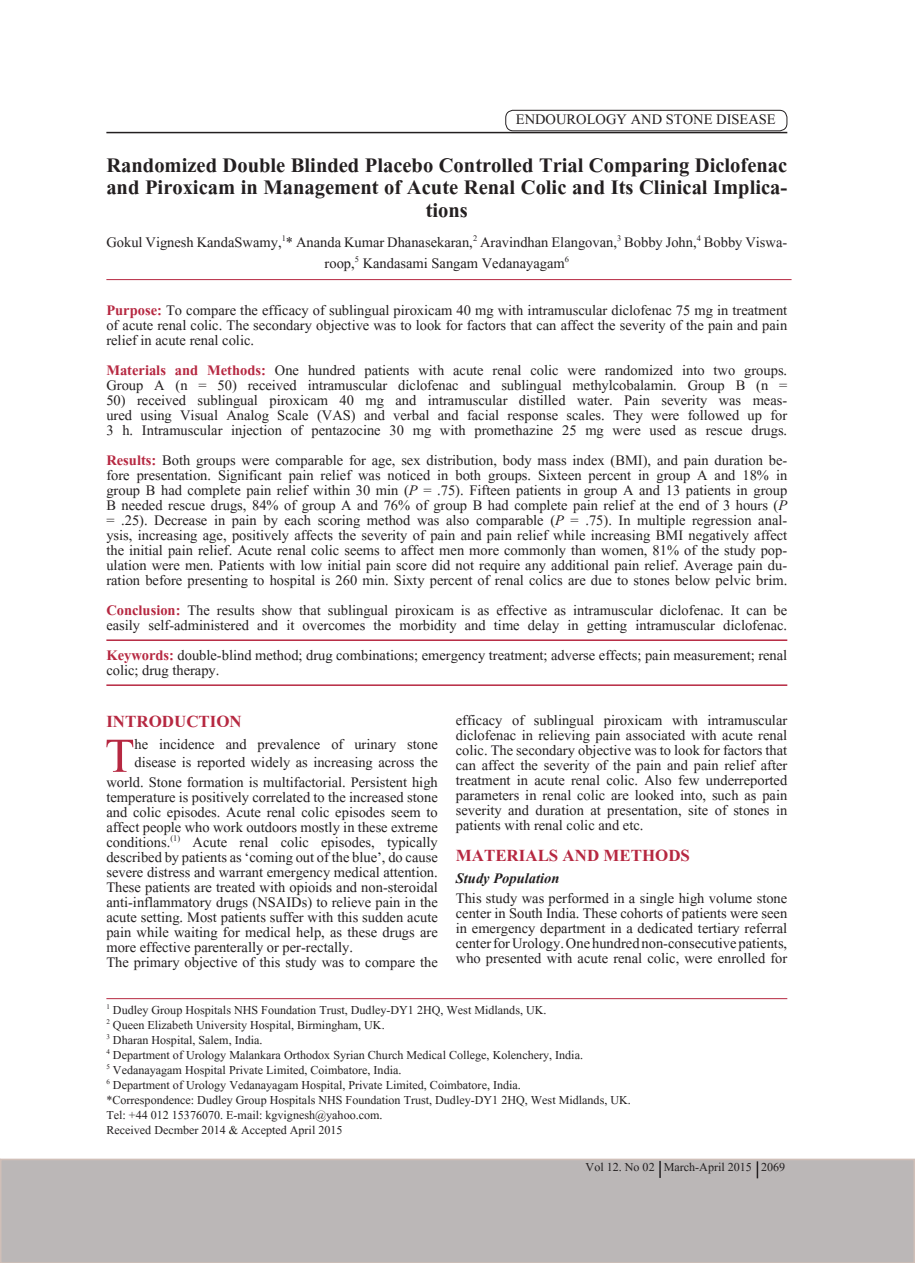
<style>
.page{position:relative;width:915px;height:1263px;background:#fff}
.page>*{position:absolute;margin:0;border:0;box-sizing:border-box;transform-origin:0 0}
.t1{font:60.15px "Aparajita";color:#b62841}
.t2{font:700 25.5px/22.5px "Aparajita";color:#231f20;text-align:center}
.t3{font:700 21px "Aparajita";color:#b62841}
.t4{font:18px/15px "Aparajita";color:#231f20;text-align:justify}
.t5{font:italic 700 18px "Aparajita";color:#231f20}
.t6{font:15px "Aparajita";color:#231f20}
.s1{font-weight:700;color:#b62841}
.s2{font-style:italic}
</style>
<div class="page">
<div style="left:1px;top:1159px;width:912px;height:104px;background:#bbb7b7"></div>
<div style="left:0;top:1159px;width:914px;height:104px;border:2px solid #d0bfb8"></div>
<hr style="left:106px;top:132px;width:681px;height:1px;background:#231f20">
<div style="left:505px;top:110px;width:282px;height:21px;border:1px solid #231f20;border-radius:8px"></div>
<hr style="left:106px;top:639px;width:681px;height:2px;background:#b62841">
<hr style="left:106px;top:684px;width:681px;height:2px;background:#b62841">
<hr style="left:106px;top:998px;width:681px;height:1px;background:#b62841">
<svg style="left:657px;top:1161px;width:3px;height:17px"></svg>
<svg style="left:754px;top:1161px;width:4px;height:17px"></svg>
<hr style="left:106px;top:279px;width:685px;height:1px;background:#b62841">
<p class="t4" style="left:515px;top:113px;width:261px">ENDOUROLOGY AND STONE DISEASE</p>
<p class="t2" style="left:106px;top:156px;width:682px">Randomized Double Blinded Placebo Controlled Trial Comparing Diclofenac and Piroxicam in Management of Acute Renal Colic and Its Clinical Implica&shy;tions</p>
<p class="t4" style="left:106px;top:233px;width:682px;line-height:21px;text-align:center">Gokul Vignesh KandaSwamy,<sup>1</sup>* Ananda Kumar Dhanasekaran,<sup>2</sup> Aravindhan Elangovan,<sup>3</sup> Bobby John,<sup>4</sup> Bobby Viswa&shy;roop,<sup>5</sup> Kandasami Sangam Vedanayagam<sup>6</sup></p>
<p class="t4" style="left:106px;top:305px;width:682px"><span class="s1">Purpose:</span> To compare the efficacy of sublingual piroxicam 40 mg with intramuscular diclofenac 75 mg in treatment of acute renal colic. The secondary objective was to look for factors that can affect the severity of the pain and pain relief in acute renal colic.</p>
<p class="t4" style="left:106px;top:365px;width:682px"><span class="s1">Materials and Methods:</span> One hundred patients with acute renal colic were randomized into two groups.<br>Group A (n = 50) received intramuscular diclofenac and sublingual methylcobalamin. Group B (n =</p>
<p class="t4" style="left:106px;top:395px;width:682px">50) received sublingual piroxicam 40 mg and intramuscular distilled water. Pain severity was meas&shy;ured using Visual Analog Scale (VAS) and verbal and facial response scales. They were followed up for 3 h. Intramuscular injection of pentazocine 30 mg with promethazine 25 mg were used as rescue drugs.</p>
<p class="t4" style="left:106px;top:455px;width:682px"><span class="s1">Results:</span> Both groups were comparable for age, sex distribution, body mass index (BMI), and pain duration be&shy;fore presentation. Significant pain relief was noticed in both groups. Sixteen percent in group A and 18% in group B had complete pain relief within 30 min (<span class="s2">P</span> = .75). Fifteen patients in group A and 13 patients in group B needed rescue drugs, 84% of group A and 76% of group B had complete pain relief at the end of 3 hours (<span class="s2">P </span>= .25). Decrease in pain by each scoring method was also comparable (<span class="s2">P</span> = .75). In multiple regression anal&shy;ysis, increasing age, positively affects the severity of pain and pain relief while increasing BMI negatively affect the initial pain relief. Acute renal colic seems to affect men more commonly than women, 81% of the study pop&shy;ulation were men. Patients with low initial pain score did not require any additional pain relief. Average pain du&shy;ration before presenting to hospital is 260 min. Sixty percent of renal colics are due to stones below pelvic brim.</p>
<p class="t4" style="left:106px;top:605px;width:682px"><span class="s1">Conclusion:</span> The results show that sublingual piroxicam is as effective as intramuscular diclofenac. It can be easily self-administered and it overcomes the morbidity and time delay in getting intramuscular diclofenac.</p>
<p class="t4" style="left:106px;top:650px;width:682px"><span class="s1">Keywords:</span> double-blind method; drug combinations; emergency treatment; adverse effects; pain measurement; renal colic; drug therapy.</p>
<p class="t3" style="left:106px;top:711px;width:137px">INTRODUCTION</p>
<p class="t1" style="left:105px;top:726px;width:31px">T</p>
<p class="t4" style="left:455px;top:715px;width:333px">efficacy of sublingual piroxicam with intramuscular diclofenac in relieving pain associated with acute renal colic. The secondary objective was to look for factors that can affect the severity of the pain and pain relief after treatment in acute renal colic. Also few underreported parameters in renal colic are looked into, such as pain severity and duration at presentation, site of stones in patients with renal colic and etc.</p>
<p class="t3" style="left:455px;top:845px;width:235px">MATERIALS AND METHODS</p>
<p class="t5" style="left:455px;top:870px;width:105px">Study Population</p>
<p class="t4" style="left:455px;top:892px;width:333px">This study was performed in a single high volume stone center in South India. These cohorts of patients were seen in emergency department in a dedicated tertiary referral center for Urology. One hundred non-consecutive patients, who presented with acute renal colic, were enrolled for</p>
<p class="t6" style="left:106px;top:1002px;width:441px"><sup>1</sup> Dudley Group Hospitals NHS Foundation Trust, Dudley-DY1 2HQ, West Midlands, UK.</p>
<p class="t6" style="left:106px;top:1017px;width:280px"><sup>2</sup> Queen Elizabeth University Hospital, Birmingham, UK.</p>
<p class="t6" style="left:106px;top:1032px;width:158px"><sup>3</sup> Dharan Hospital, Salem, India.</p>
<p class="t6" style="left:106px;top:1047px;width:478px"><sup>4</sup> Department of Urology Malankara Orthodox Syrian Church Medical College, Kolenchery, India.</p>
<p class="t6" style="left:106px;top:1062px;width:296px"><sup>5</sup> Vedanayagam Hospital Private Limited, Coimbatore, India.</p>
<p class="t6" style="left:106px;top:1077px;width:416px"><sup>6</sup> Department of Urology Vedanayagam Hospital, Private Limited, Coimbatore, India.</p>
<p class="t6" style="left:106px;top:1092px;width:526px">*Correspondence: Dudley Group Hospitals NHS Foundation Trust, Dudley-DY1 2HQ, West Midlands, UK.</p>
<p class="t6" style="left:106px;top:1107px;width:277px">Tel: +44 012 15376070. E-mail: kgvignesh@yahoo.com.</p>
<p class="t6" style="left:106px;top:1122px;width:237px">Received Decmber 2014 &amp; Accepted April 2015</p>
<p class="t6" style="left:585px;top:1159px;width:201px">Vol 12. No 02 March-April 2015 2069</p>
<p class="t4" style="left:106px;top:737px;width:333px;line-height:18.8px;text-align:right">he incidence and prevalence of urinary stone disease is reported widely as increasing across the world. Stone formation is multifactorial. Persistent high</p>
<p class="t4" style="left:106px;top:791px;width:333px">temperature is positively correlated to the increased stone and colic episodes. Acute renal colic episodes seem to affect people who work outdoors mostly in these extreme conditions.<sup>(1)</sup> Acute renal colic episodes, typically described by patients as ‘coming out of the blue’, do cause severe distress and warrant emergency medical attention.<br>These patients are treated with opioids and non-steroidal anti-inflammatory drugs (NSAIDs) to relieve pain in the acute setting. Most patients suffer with this sudden acute pain while waiting for medical help, as these drugs are more effective parenterally or per-rectally.</p>
<p class="t4" style="left:106px;top:956px;width:333px">The primary objective of this study was to compare the</p>
<p class="t6" style="left:759px;top:1159px;width:26px">1995</p>
</div>
